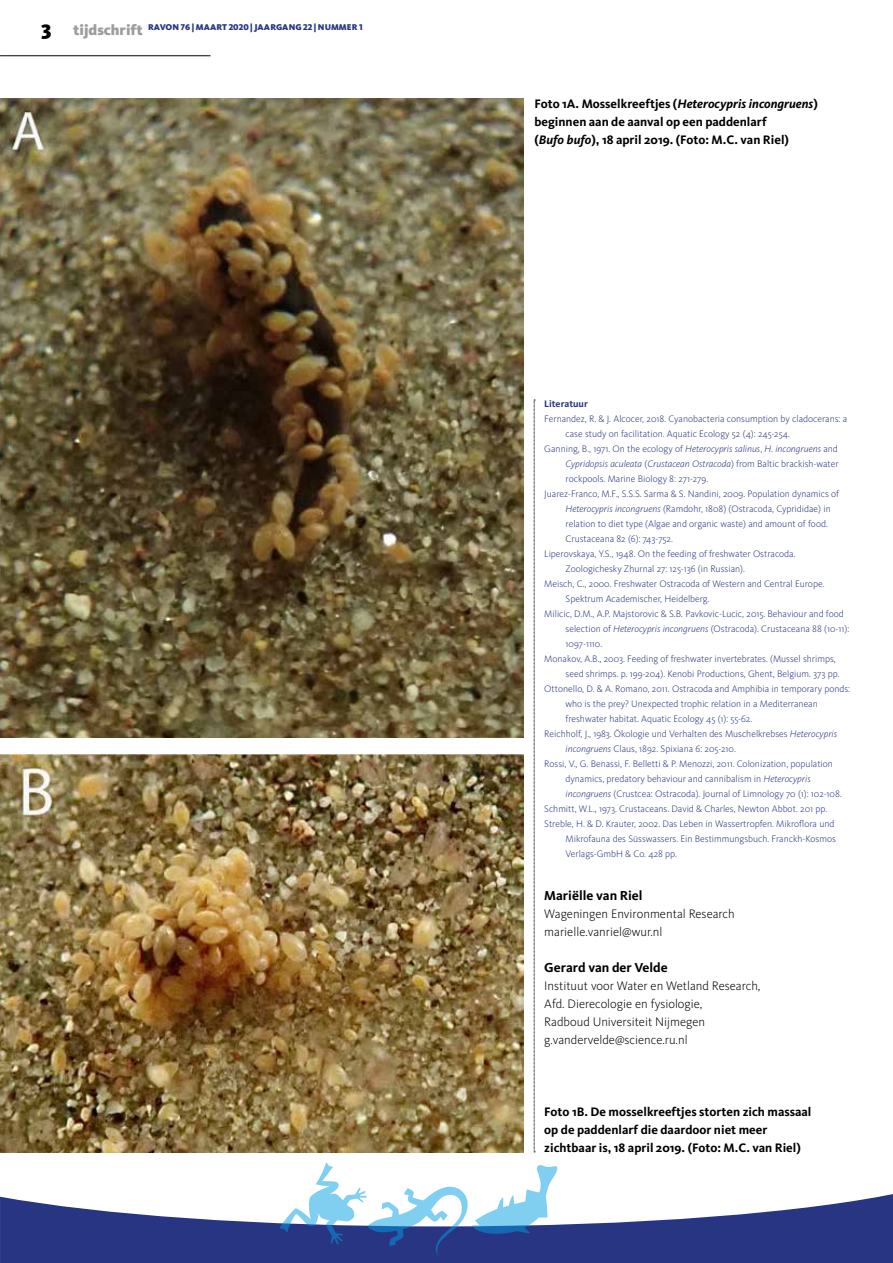
<style>
.page{position:relative;width:893px;height:1263px;background:#fff}
.page>*{position:absolute;margin:0;border:0;box-sizing:border-box;transform-origin:0 0}
.t1{font:700 13.5px "Kievit OT";color:#000}
.t2{font:700 12.75px/18px "Kievit OT";color:#000}
.t3{font:300 12.75px/18px "Kievit OT";color:#000}
.t4{font:300 9.75px "Kievit OT";color:#283583}
.t5{font:italic 300 9.75px "Kievit OT";color:#283583}
.t6{font:700 9.75px "Kievit OT";color:#283583}
.t7{font:900 8.7px "Kievit OT";letter-spacing:.01em;color:#283583}
.s1{font-size:21px;color:#000}
.s2{font-size:15px;color:#9d9d9c}
.s3{font-style:italic}
.s4{font-style:normal}
</style>
<div class="page">
<svg style="left:0;top:1194px;width:893px;height:69px;fill:#283583"></svg>
<hr style="left:0;top:55px;width:211px;height:1px;background:#000">
<svg style="left:278px;top:1162px;width:279px;height:94px"></svg>
<svg style="left:534px;top:400px;width:1px;height:752px"></svg>
<img style="left:0;top:99px;width:524px;height:639px">
<img style="left:0;top:755px;width:524px;height:397px">
<p class="t7" style="left:41px;top:21px;width:323px"><span class="s1">3</span> <span class="s2">tijdschrift</span> RAVON 76 | MAART 2020 | JAARGANG 22 | NUMMER 1</p>
<h2 class="t2" style="left:534px;top:95px;width:285px">Foto 1A. Mosselkreeftjes (<span class="s3">Heterocypris incongruens</span>) beginnen aan de aanval op een paddenlarf<br>(<span class="s3">Bufo bufo</span>), 18 april 2019. (Foto: M.C. van Riel)</h2>
<p class="t6" style="left:544px;top:398px;width:45px">Literatuur</p>
<p class="t4" style="left:544px;top:413px;width:304px">Fernandez, R. &amp; J. Alcocer, 2018. Cyanobacteria consumption by cladocerans: a</p>
<p class="t4" style="left:566px;top:428px;width:226px">case study on facilitation. Aquatic Ecology 52 (4): 245-254.</p>
<p class="t4" style="left:544px;top:443px;width:295px">Ganning, B., 1971. On the ecology of <span class="s3">Heterocypris salinus</span>, <span class="s3">H. incongruens</span> and</p>
<p class="t5" style="left:566px;top:458px;width:275px">Cypridopsis aculeata <span class="s4">(</span>Crustacean Ostracoda<span class="s4">) from Baltic brackish-water</span></p>
<p class="t4" style="left:566px;top:473px;width:144px">rockpools. Marine Biology 8: 271-279.</p>
<p class="t4" style="left:544px;top:488px;width:296px">Juarez-Franco, M.F., S.S.S. Sarma &amp; S. Nandini, 2009. Population dynamics of</p>
<p class="t4" style="left:566px;top:503px;width:267px"><span class="s3">Heterocypris incongruens</span> (Ramdohr, 1808) (Ostracoda, Cyprididae) in</p>
<p class="t4" style="left:566px;top:518px;width:264px">relation to diet type (Algae and organic waste) and amount of food.</p>
<p class="t4" style="left:566px;top:533px;width:109px">Crustaceana 82 (6): 743-752.</p>
<p class="t4" style="left:544px;top:548px;width:253px">Liperovskaya, Y.S., 1948. On the feeding of freshwater Ostracoda.</p>
<p class="t4" style="left:566px;top:563px;width:181px">Zoologichesky Zhurnal 27: 125-136 (in Russian).</p>
<p class="t4" style="left:544px;top:578px;width:282px">Meisch, C., 2000. Freshwater Ostracoda of Western and Central Europe.</p>
<p class="t4" style="left:566px;top:593px;width:145px">Spektrum Academischer, Heidelberg.</p>
<p class="t4" style="left:544px;top:608px;width:301px">Milicic, D.M., A.P. Majstorovic &amp; S.B. Pavkovic-Lucic, 2015. Behaviour and food</p>
<p class="t4" style="left:566px;top:623px;width:285px">selection of <span class="s3">Heterocypris incongruens</span> (Ostracoda). Crustaceana 88 (10-11):</p>
<p class="t4" style="left:566px;top:638px;width:38px">1097-1110.</p>
<p class="t4" style="left:544px;top:653px;width:293px">Monakov, A.B., 2003. Feeding of freshwater invertebrates. (Mussel shrimps,</p>
<p class="t4" style="left:566px;top:668px;width:276px">seed shrimps. p. 199-204). Kenobi Productions, Ghent, Belgium. 373 pp.</p>
<p class="t4" style="left:544px;top:683px;width:307px">Ottonello, D. &amp; A. Romano, 2011. Ostracoda and Amphibia in temporary ponds:</p>
<p class="t4" style="left:566px;top:698px;width:254px">who is the prey? Unexpected trophic relation in a Mediterranean</p>
<p class="t4" style="left:566px;top:713px;width:188px">freshwater habitat. Aquatic Ecology 45 (1): 55-62.</p>
<p class="t4" style="left:544px;top:728px;width:294px">Reichholf, J., 1983. Ökologie und Verhalten des Muschelkrebses <span class="s3">Heterocypris</span></p>
<p class="t4" style="left:566px;top:743px;width:172px"><span class="s3">incongruens</span> Claus, 1892. Spixiana 6: 205-210.</p>
<p class="t4" style="left:544px;top:758px;width:290px">Rossi, V., G. Benassi, F. Belletti &amp; P. Menozzi, 2011. Colonization, population</p>
<p class="t4" style="left:566px;top:773px;width:247px">dynamics, predatory behaviour and cannibalism in <span class="s3">Heterocypris</span></p>
<p class="t4" style="left:566px;top:788px;width:278px"><span class="s3">incongruens</span> (Crustcea: Ostracoda). Journal of Limnology 70 (1): 102-108.</p>
<p class="t4" style="left:544px;top:803px;width:284px">Schmitt, W.L., 1973. Crustaceans. David &amp; Charles, Newton Abbot. 201 pp.</p>
<p class="t4" style="left:544px;top:818px;width:292px">Streble, H. &amp; D. Krauter, 2002. Das Leben in Wassertropfen. Mikroflora und</p>
<p class="t4" style="left:566px;top:833px;width:272px">Mikrofauna des Süsswassers. Ein Bestimmungsbuch. Franckh-Kosmos</p>
<p class="t4" style="left:566px;top:848px;width:113px">Verlags-GmbH &amp; Co. 428 pp.</p>
<h1 class="t1" style="left:544px;top:887px;width:100px">Mariëlle van Riel</h1>
<h2 class="t3" style="left:544px;top:905px;width:192px">Wageningen Environmental Research marielle.vanriel@wur.nl</h2>
<h1 class="t1" style="left:544px;top:959px;width:125px">Gerard van der Velde</h1>
<h2 class="t3" style="left:544px;top:977px;width:218px">Instituut voor Water en Wetland Research, Afd. Dierecologie en fysiologie,<br>Radboud Universiteit Nijmegen g.vandervelde@science.ru.nl</h2>
<h2 class="t2" style="left:544px;top:1103px;width:269px">Foto 1B. De mosselkreeftjes storten zich massaal op de paddenlarf die daardoor niet meer zichtbaar is, 18 april 2019. (Foto: M.C. van Riel)</h2>
</div>
